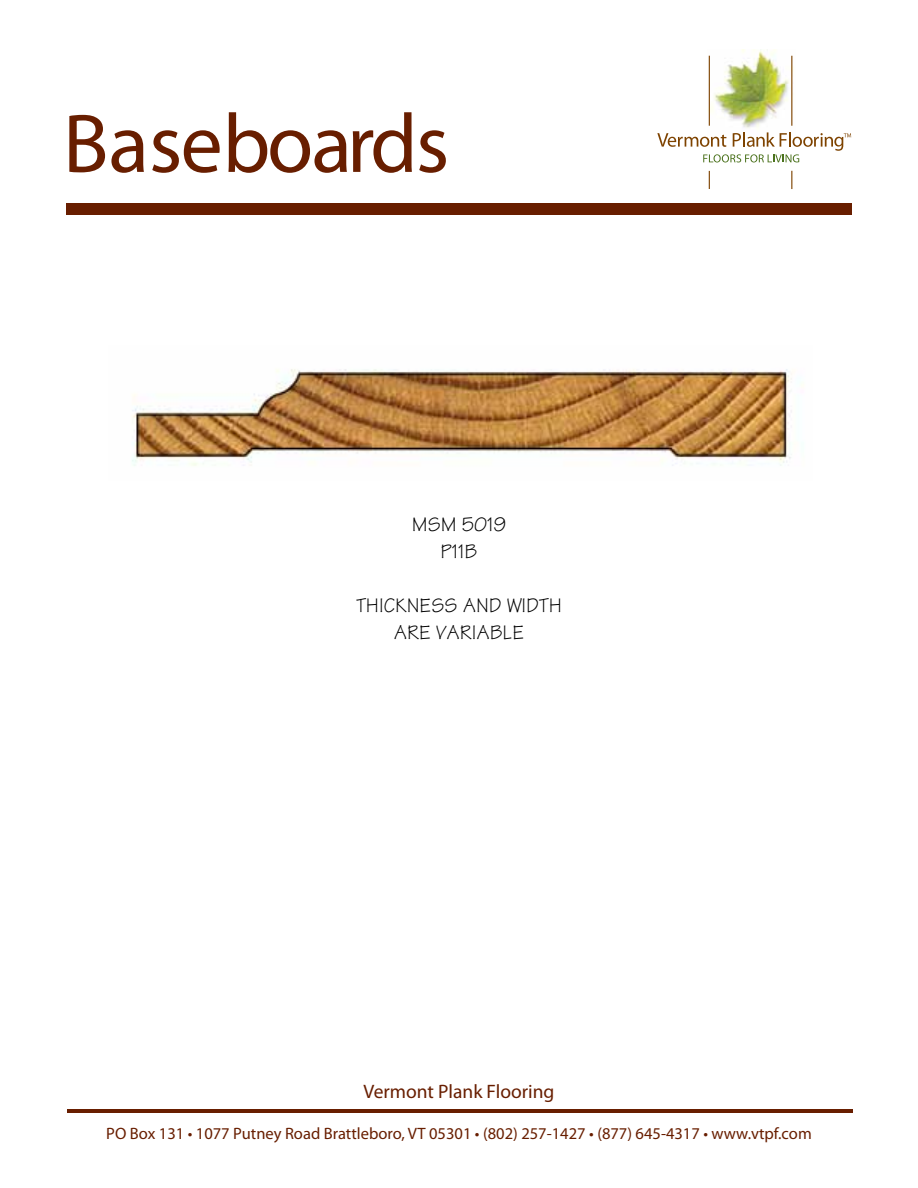
<style>
.page{position:relative;width:918px;height:1188px;background:#fff}
.page>*{position:absolute;margin:0;border:0;box-sizing:border-box;transform-origin:0 0}
.t1{font:84px "Myriad Pro";letter-spacing:-.02em;color:#681e00}
.t2{font:21px/27px "Tekton";color:#000;text-align:center}
.t3{font:19.5px "Myriad Pro";color:#681e00}
.t4{font:16.5px "Myriad Pro";color:#681e00}
</style>
<div class="page">
<img style="left:708px;top:50px;width:85px;height:78px">
<hr style="left:709px;top:56px;width:1px;height:70px;background:#7e4300">
<hr style="left:791px;top:56px;width:1px;height:70px;background:#7e4300">
<svg style="left:709px;top:171px;width:1px;height:18px"></svg>
<svg style="left:791px;top:171px;width:1px;height:18px"></svg>
<svg style="left:657px;top:132px;width:194px;height:30px"></svg>
<div style="left:66px;top:203px;width:786px;height:12px;background:#681e00"></div>
<img style="left:132px;top:369px;width:660px;height:97px">
<hr style="left:67px;top:1109px;width:785px;height:4px;background:#681e00">
<h1 class="t1" style="left:63px;top:92px;width:388px">Baseboards</h1>
<p class="t2" style="left:412px;top:510px;width:96px">MSM 5019<br>P11B</p>
<p class="t2" style="left:356px;top:591px;width:207px">THICKNESS AND WIDTH<br>ARE VARIABLE</p>
<p class="t3" style="left:363px;top:1080px;width:193px">Vermont Plank Flooring</p>
<p class="t4" style="left:106px;top:1123px;width:707px">PO Box 131 • 1077 Putney Road Brattleboro, VT 05301 • (802) 257-1427 • (877) 645-4317 • www.vtpf.com</p>
</div>
